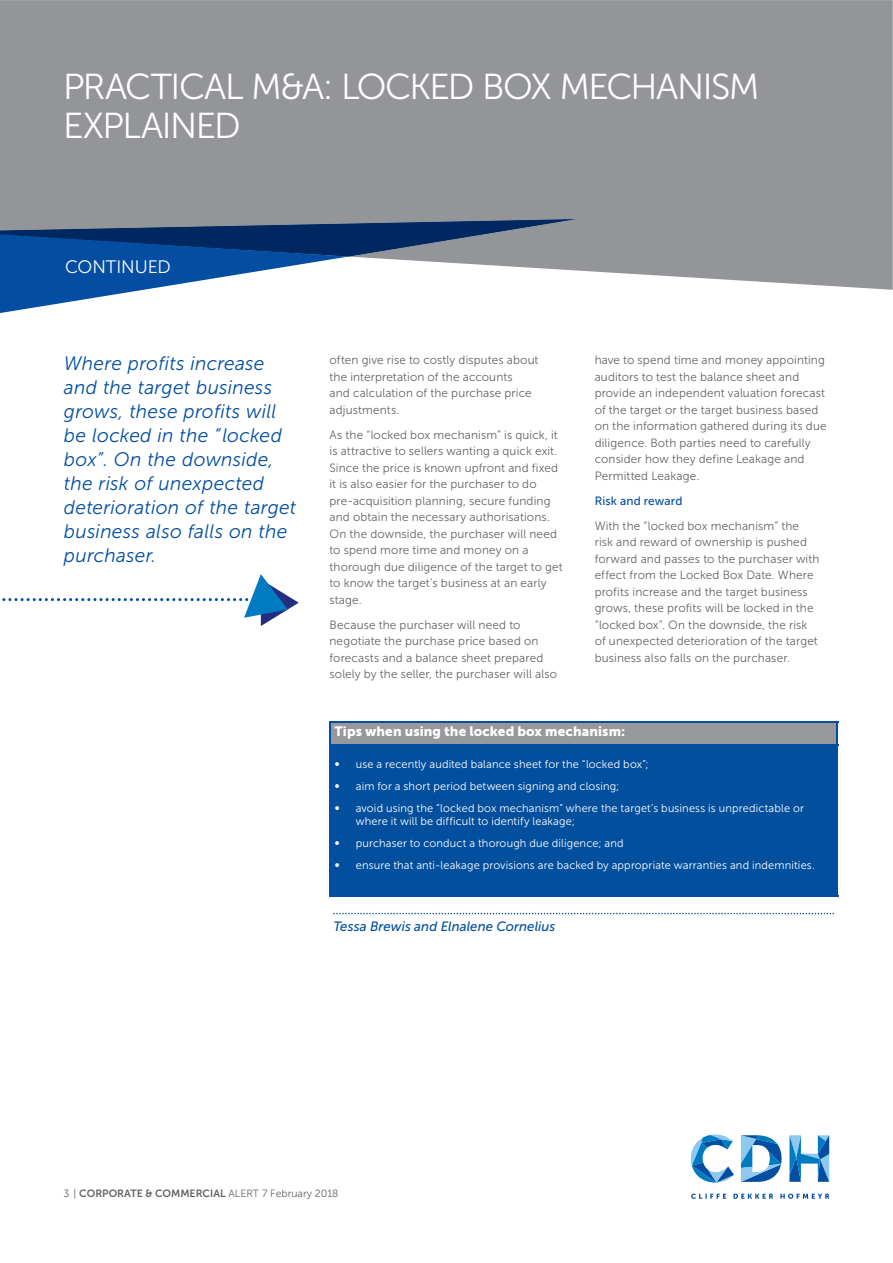
<style>
.page{position:relative;width:893px;height:1263px;background:#fff}
.page>*{position:absolute;margin:0;border:0;box-sizing:border-box;transform-origin:0 0}
.t1{font:36px/39px "Museo Sans 300";letter-spacing:-.045em;color:#fff}
.t2{font:italic 19.5px/24px "Museo Sans 300";letter-spacing:.015em;color:#034ea2}
.t3{font:18px "Museo Sans 300";letter-spacing:-.005em;color:#fff}
.t4{font:13.5px "Museo Sans 900";letter-spacing:.005em;color:#fff}
.t5{font:italic 13.5px "Museo Sans 500";letter-spacing:.005em;color:#024f9e}
.t6{font:12px/16.5px "Museo Sans 300";letter-spacing:.01em;color:#636466}
.t7{font:12px "Museo Sans 500";letter-spacing:.01em;color:#034ea2}
.t8{font:11.25px/13.5px "Museo Sans 300";letter-spacing:.015em;color:#fff}
.t9{font:10.5px "Museo Sans 300";color:#636466}
.s1{font-family:"Museo Sans 700"}
</style>
<div class="page">
<div style="left:0;top:0;width:892px;height:290px;background:#939598"></div>
<svg style="left:0;top:217px;width:576px;height:96px"></svg>
<svg style="left:691px;top:1194px;width:138px;height:5px"></svg>
<svg style="left:789px;top:1135px;width:40px;height:47px"></svg>
<svg style="left:691px;top:1135px;width:43px;height:48px"></svg>
<svg style="left:741px;top:1135px;width:40px;height:47px"></svg>
<svg style="left:2px;top:574px;width:297px;height:52px"></svg>
<div style="left:330px;top:722px;width:507px;height:23px;background:#96989b"></div>
<div style="left:330px;top:745px;width:507px;height:151px;background:#024f9e"></div>
<hr style="left:329px;top:721px;width:509px;height:1px;background:#034ea2">
<svg style="left:329px;top:722px;width:1px;height:22px"></svg>
<hr style="left:836px;top:722px;width:2px;height:22px;background:#034ea2">
<hr style="left:329px;top:744px;width:509px;height:2px;background:#034ea2">
<hr style="left:329px;top:746px;width:1px;height:149px;background:#034ea2">
<hr style="left:836px;top:746px;width:2px;height:149px;background:#034ea2">
<hr style="left:329px;top:895px;width:509px;height:2px;background:#034ea2">
<svg style="left:333px;top:913px;width:501px;height:1px"></svg>
<h1 class="t1" style="left:63px;top:71px;width:698px">PRACTICAL M&amp;A: LOCKED BOX MECHANISM<br>EXPLAINED</h1>
<h3 class="t3" style="left:65px;top:260px;width:107px">CONTINUED</h3>
<h2 class="t2" style="left:64px;top:353px;width:234px">Where profits increase and the target business grows, these profits will be locked in the “locked box”. On the downside, the risk of unexpected deterioration of the target business also falls on the purchaser.</h2>
<p class="t6" style="left:329px;top:353px;width:210px">often give rise to costly disputes about the interpretation of the accounts<br>and calculation of the purchase price adjustments.</p>
<p class="t6" style="left:329px;top:427px;width:235px">As the “locked box mechanism” is quick, it is attractive to sellers wanting a quick exit.<br>Since the price is known upfront and fixed it is also easier for the purchaser to do pre-acquisition planning, secure funding and obtain the necessary authorisations.<br>On the downside, the purchaser will need to spend more time and money on a thorough due diligence of the target to get to know the target’s business at an early stage.</p>
<p class="t6" style="left:329px;top:618px;width:229px">Because the purchaser will need to negotiate the purchase price based on forecasts and a balance sheet prepared solely by the seller, the purchaser will also</p>
<p class="t6" style="left:594px;top:353px;width:233px">have to spend time and money appointing auditors to test the balance sheet and provide an independent valuation forecast of the target or the target business based on the information gathered during its due diligence. Both parties need to carefully consider how they define Leakage and Permitted Leakage.</p>
<p class="t7" style="left:594px;top:496px;width:89px">Risk and reward</p>
<p class="t6" style="left:594px;top:518px;width:226px">With the “locked box mechanism” the risk and reward of ownership is pushed forward and passes to the purchaser with effect from the Locked Box Date. Where profits increase and the target business grows, these profits will be locked in the “locked box”. On the downside, the risk of unexpected deterioration of the target business also falls on the purchaser.</p>
<p class="t4" style="left:334px;top:727px;width:292px">Tips when using the locked box mechanism:</p>
<p class="t8" style="left:334px;top:758px;width:7px">∞</p>
<p class="t8" style="left:356px;top:758px;width:294px">use a recently audited balance sheet for the “locked box”;</p>
<p class="t8" style="left:334px;top:780px;width:7px">∞</p>
<p class="t8" style="left:356px;top:780px;width:265px">aim for a short period between signing and closing;</p>
<p class="t8" style="left:334px;top:802px;width:7px">∞</p>
<p class="t8" style="left:356px;top:802px;width:450px">avoid using the “locked box mechanism” where the target’s business is unpredictable or where it will be difficult to identify leakage;</p>
<p class="t8" style="left:334px;top:838px;width:7px">∞</p>
<p class="t8" style="left:356px;top:838px;width:269px">purchaser to conduct a thorough due diligence; and</p>
<p class="t8" style="left:334px;top:860px;width:7px">∞</p>
<p class="t8" style="left:356px;top:860px;width:460px">ensure that anti-leakage provisions are backed by appropriate warranties and indemnities.</p>
<p class="t5" style="left:333px;top:921px;width:223px">Tessa Brewis and Elnalene Cornelius</p>
<p class="t9" style="left:64px;top:1189px;width:276px">3 | <span class="s1">CORPORATE &amp; COMMERCIAL</span> ALERT 7 February 2018</p>
</div>
